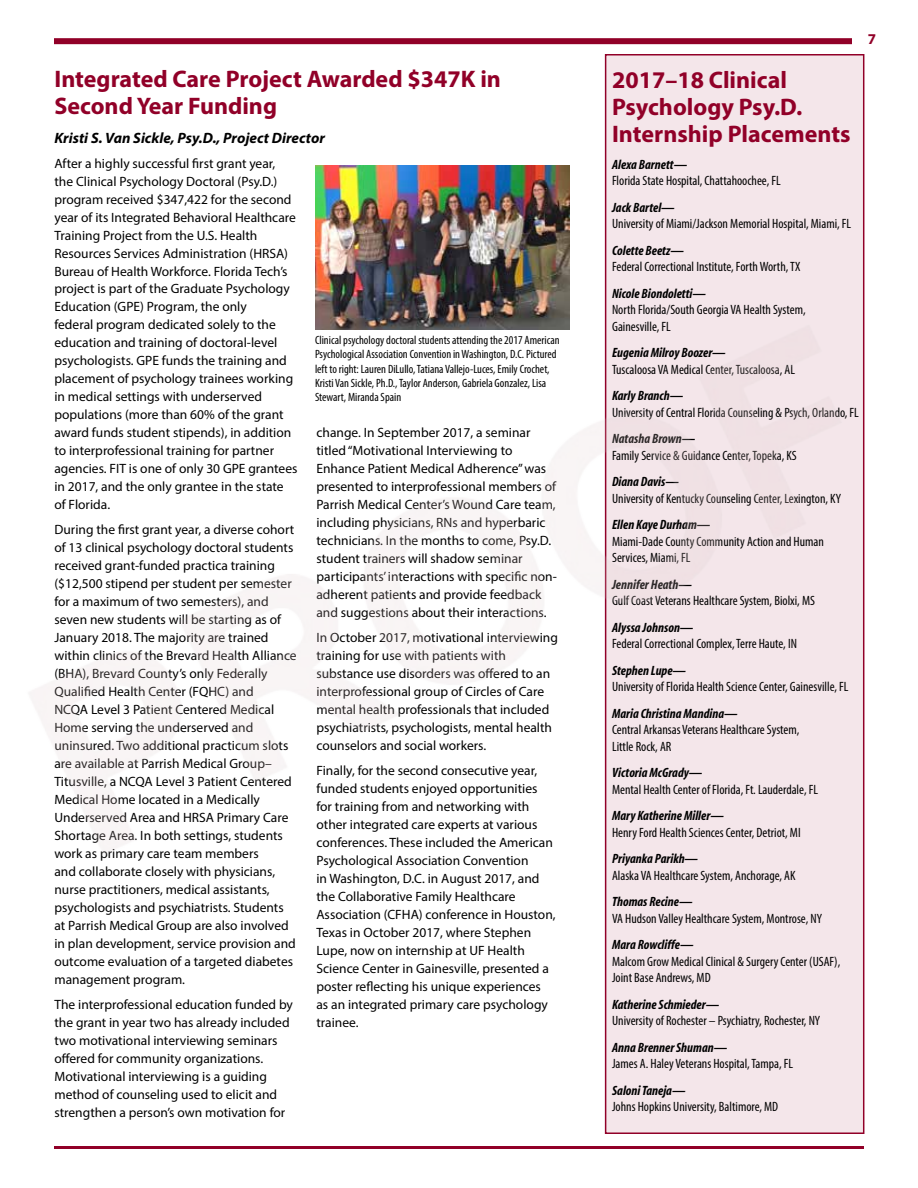
<style>
.page{position:relative;width:918px;height:1188px;background:#fff}
.page>*{position:absolute;margin:0;border:0;box-sizing:border-box;transform-origin:0 0}
.t1{font:700 24px/27px "Myriad Pro";color:#910028}
.t2{font:italic 700 15px "Myriad Pro";color:#000}
.t3{font:700 15px "Myriad Pro";color:#910028}
.t4{font:13.5px/18px "Myriad Pro";color:#000}
.t5{font:condensed 13.5px/16.5px "Myriad Pro";color:#000}
.t6{font:italic 700 condensed 13.5px "Myriad";color:#000}
.t7{font:condensed 12px/14.4px "Myriad Pro";color:#000}
</style>
<div class="page">
<hr style="left:54px;top:1146px;width:810px;height:3px;background:#910028">
<div style="left:54px;top:38px;width:798px;height:6px;background:#910028"></div>
<img style="left:315px;top:165px;width:255px;height:132px">
<div style="left:605px;top:54px;width:259px;height:1080px;background:#f4e6ea;border:2px solid #910028"></div>
<img style="left:30px;top:297px;width:835px;height:594px">
<h1 class="t1" style="left:54px;top:65px;width:448px">Integrated Care Project Awarded $347K in<br>Second Year Funding</h1>
<p class="t2" style="left:54px;top:128px;width:272px">Kristi S. Van Sickle, Psy.D., Project Director</p>
<p class="t4" style="left:54px;top:154px;width:245px">After a highly successful first grant year, the Clinical Psychology Doctoral (Psy.D.) program received $347,422 for the second year of its Integrated Behavioral Healthcare Training Project from the U.S. Health Resources Services Administration (HRSA)<br>Bureau of Health Workforce. Florida Tech’s project is part of the Graduate Psychology Education (GPE) Program, the only<br>federal program dedicated solely to the education and training of doctoral-level psychologists. GPE funds the training and placement of psychology trainees working in medical settings with underserved populations (more than 60% of the grant award funds student stipends), in addition to interprofessional training for partner agencies. FIT is one of only 30 GPE grantees in 2017, and the only grantee in the state of Florida.</p>
<p class="t4" style="left:54px;top:520px;width:244px">During the first grant year, a diverse cohort of 13 clinical psychology doctoral students received grant-funded practica training ($12,500 stipend per student per semester for a maximum of two semesters), and seven new students will be starting as of January 2018. The majority are trained within clinics of the Brevard Health Alliance (BHA), Brevard County’s only Federally Qualified Health Center (FQHC) and<br>NCQA Level 3 Patient Centered Medical Home serving the underserved and uninsured. Two additional practicum slots are available at Parrish Medical Group– Titusville, a NCQA Level 3 Patient Centered Medical Home located in a Medically Underserved Area and HRSA Primary Care Shortage Area. In both settings, students work as primary care team members<br>and collaborate closely with physicians, nurse practitioners, medical assistants, psychologists and psychiatrists. Students at Parrish Medical Group are also involved in plan development, service provision and outcome evaluation of a targeted diabetes management program.</p>
<p class="t4" style="left:54px;top:995px;width:240px">The interprofessional education funded by the grant in year two has already included two motivational interviewing seminars offered for community organizations.<br>Motivational interviewing is a guiding method of counseling used to elicit and strengthen a person’s own motivation for</p>
<p class="t7" style="left:315px;top:332px;width:246px">Clinical psychology doctoral students attending the 2017 American Psychological Association Convention in Washington, D.C. Pictured left to right: Lauren DiLullo, Tatiana Vallejo-Luces, Emily Crochet, Kristi Van Sickle, Ph.D., Taylor Anderson, Gabriela Gonzalez, Lisa Stewart, Miranda Spain</p>
<p class="t4" style="left:316px;top:424px;width:242px">change. In September 2017, a seminar titled “Motivational Interviewing to Enhance Patient Medical Adherence” was presented to interprofessional members of Parrish Medical Center’s Wound Care team, including physicians, RNs and hyperbaric technicians. In the months to come, Psy.D. student trainers will shadow seminar participants’ interactions with specific non&shy;adherent patients and provide feedback and suggestions about their interactions.</p>
<p class="t4" style="left:316px;top:628px;width:243px">In October 2017, motivational interviewing training for use with patients with substance use disorders was offered to an interprofessional group of Circles of Care mental health professionals that included psychiatrists, psychologists, mental health counselors and social workers.</p>
<p class="t4" style="left:316px;top:761px;width:241px">Finally, for the second consecutive year, funded students enjoyed opportunities for training from and networking with other integrated care experts at various conferences. These included the American Psychological Association Convention<br>in Washington, D.C. in August 2017, and the Collaborative Family Healthcare Association (CFHA) conference in Houston, Texas in October 2017, where Stephen Lupe, now on internship at UF Health Science Center in Gainesville, presented a poster reflecting his unique experiences as an integrated primary care psychology trainee.</p>
<p class="t3" style="left:868px;top:29px;width:10px">7</p>
<h1 class="t1" style="left:612px;top:66px;width:240px">2017–18 Clinical<br>Psychology Psy.D.<br>Internship Placements</h1>
<p class="t6" style="left:612px;top:158px;width:77px">Alexa Barnett—</p>
<p class="t5" style="left:612px;top:173px;width:170px">Florida State Hospital, Chattahoochee, FL</p>
<p class="t6" style="left:612px;top:201px;width:64px">Jack Bartel—</p>
<p class="t5" style="left:612px;top:216px;width:241px">University of Miami/Jackson Memorial Hospital, Miami, FL</p>
<p class="t6" style="left:612px;top:244px;width:73px">Colette Beetz—</p>
<p class="t5" style="left:612px;top:259px;width:190px">Federal Correctional Institute, Forth Worth, TX</p>
<p class="t6" style="left:612px;top:287px;width:95px">Nicole Biondoletti—</p>
<p class="t5" style="left:612px;top:302px;width:195px">North Florida/South Georgia VA Health System,<br>Gainesville, FL</p>
<p class="t6" style="left:612px;top:346px;width:115px">Eugenia Milroy Boozer—</p>
<p class="t5" style="left:612px;top:361px;width:184px">Tuscaloosa VA Medical Center, Tuscaloosa, AL</p>
<p class="t6" style="left:612px;top:389px;width:73px">Karly Branch—</p>
<p class="t5" style="left:612px;top:404px;width:248px">University of Central Florida Counseling &amp; Psych, Orlando, FL</p>
<p class="t6" style="left:612px;top:432px;width:85px">Natasha Brown—</p>
<p class="t5" style="left:612px;top:447px;width:186px">Family Service &amp; Guidance Center, Topeka, KS</p>
<p class="t6" style="left:612px;top:475px;width:68px">Diana Davis—</p>
<p class="t5" style="left:612px;top:490px;width:230px">University of Kentucky Counseling Center, Lexington, KY</p>
<p class="t6" style="left:612px;top:518px;width:100px">Ellen Kaye Durham—</p>
<p class="t5" style="left:612px;top:533px;width:213px">Miami-Dade County Community Action and Human<br>Services, Miami, FL</p>
<p class="t6" style="left:612px;top:578px;width:81px">Jennifer Heath—</p>
<p class="t5" style="left:612px;top:592px;width:204px">Gulf Coast Veterans Healthcare System, Biolxi, MS</p>
<p class="t6" style="left:612px;top:621px;width:83px">Alyssa Johnson—</p>
<p class="t5" style="left:612px;top:635px;width:186px">Federal Correctional Complex, Terre Haute, IN</p>
<p class="t6" style="left:612px;top:663px;width:76px">Stephen Lupe—</p>
<p class="t5" style="left:612px;top:678px;width:238px">University of Florida Health Science Center, Gainesville, FL</p>
<p class="t6" style="left:612px;top:706px;width:127px">Maria Christina Mandina—</p>
<p class="t5" style="left:612px;top:721px;width:189px">Central Arkansas Veterans Healthcare System,<br>Little Rock, AR</p>
<p class="t6" style="left:612px;top:766px;width:92px">Victoria McGrady—</p>
<p class="t5" style="left:612px;top:781px;width:207px">Mental Health Center of Florida, Ft. Lauderdale, FL</p>
<p class="t6" style="left:612px;top:809px;width:113px">Mary Katherine Miller—</p>
<p class="t5" style="left:612px;top:824px;width:190px">Henry Ford Health Sciences Center, Detriot, MI</p>
<p class="t6" style="left:612px;top:852px;width:88px">Priyanka Parikh—</p>
<p class="t5" style="left:612px;top:867px;width:185px">Alaska VA Healthcare System, Anchorage, AK</p>
<p class="t6" style="left:612px;top:895px;width:82px">Thomas Recine—</p>
<p class="t5" style="left:612px;top:910px;width:212px">VA Hudson Valley Healthcare System, Montrose, NY</p>
<p class="t6" style="left:612px;top:938px;width:83px">Mara Rowcliffe—</p>
<p class="t5" style="left:612px;top:953px;width:230px">Malcom Grow Medical Clinical &amp; Surgery Center (USAF),<br>Joint Base Andrews, MD</p>
<p class="t6" style="left:612px;top:997px;width:109px">Katherine Schmieder—</p>
<p class="t5" style="left:612px;top:1012px;width:210px">University of Rochester – Psychiatry, Rochester, NY</p>
<p class="t6" style="left:612px;top:1040px;width:117px">Anna Brenner Shuman—</p>
<p class="t5" style="left:612px;top:1055px;width:183px">James A. Haley Veterans Hospital, Tampa, FL</p>
<p class="t6" style="left:612px;top:1083px;width:75px">Saloni Taneja—</p>
<p class="t5" style="left:612px;top:1098px;width:168px">Johns Hopkins University, Baltimore, MD</p>
</div>
